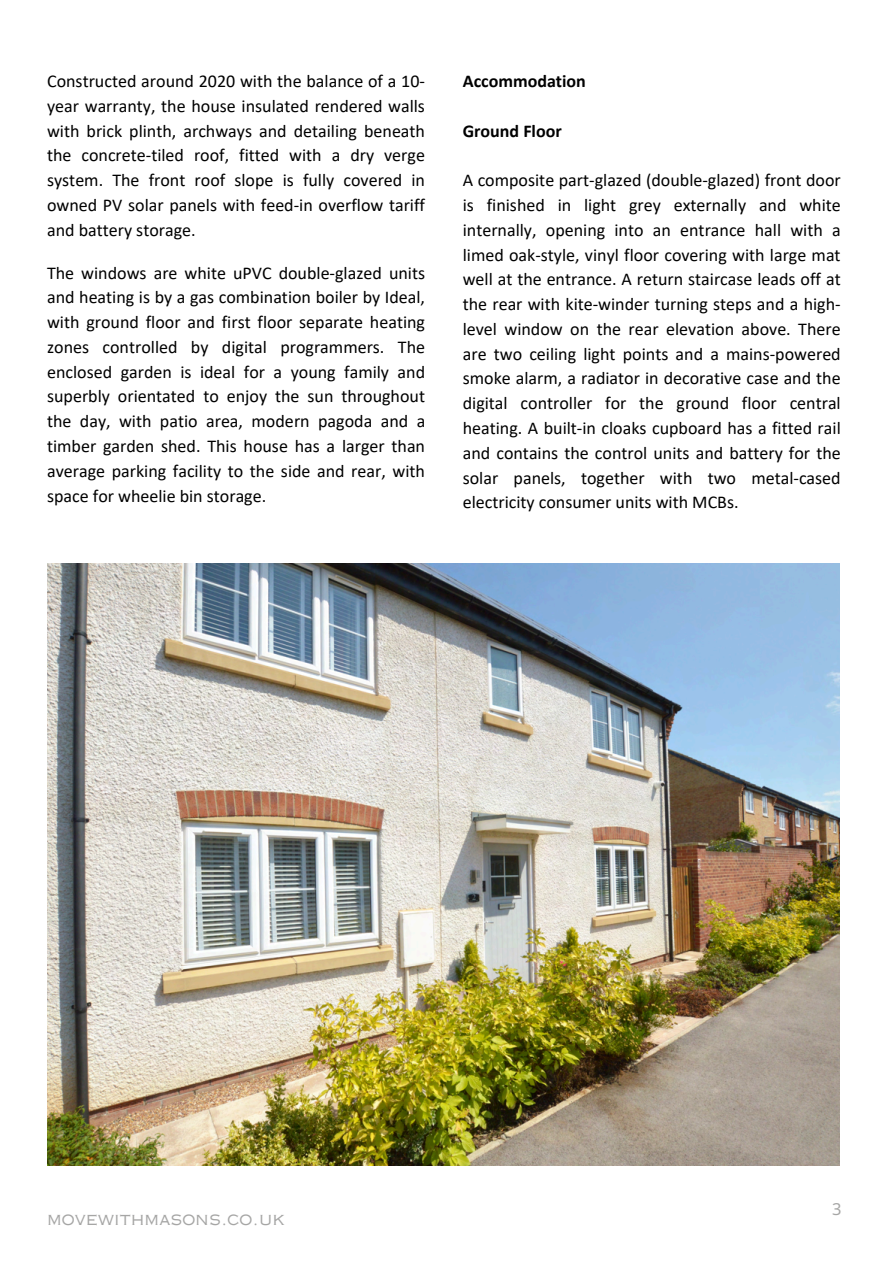
<style>
.page{position:relative;width:894px;height:1264px;background:#fff}
.page>*{position:absolute;margin:0;border:0;box-sizing:border-box;transform-origin:0 0}
.t1{font:18px/24.8px "Calibri";color:#000;text-align:justify}
.t2{font:700 18px "Calibri";color:#000}
.t3{font:16.5px "Copperplate Gothic LT Pro 32 AB";color:#a6a6a5}
.t4{font:16.5px "Noto Sans";color:#a6a6a5}
</style>
<div class="page">
<img style="left:47px;top:564px;width:792px;height:601px">
<p class="t1" style="left:47px;top:70px;width:379px">Constructed around 2020 with the balance of a 10- year warranty, the house insulated rendered walls with brick plinth, archways and detailing beneath the concrete-tiled roof, fitted with a dry verge system. The front roof slope is fully covered in owned PV solar panels with feed-in overflow tariff and battery storage.</p>
<p class="t1" style="left:47px;top:262px;width:379px">The windows are white uPVC double-glazed units and heating is by a gas combination boiler by Ideal, with ground floor and first floor separate heating zones controlled by digital programmers. The enclosed garden is ideal for a young family and superbly orientated to enjoy the sun throughout the day, with patio area, modern pagoda and a timber garden shed. This house has a larger than average parking facility to the side and rear, with space for wheelie bin storage.</p>
<p class="t2" style="left:462px;top:74px;width:125px">Accommodation</p>
<p class="t2" style="left:462px;top:123px;width:100px">Ground Floor</p>
<p class="t1" style="left:462px;top:169px;width:379px">A composite part-glazed (double-glazed) front door is finished in light grey externally and white internally, opening into an entrance hall with a limed oak-style, vinyl floor covering with large mat well at the entrance. A return staircase leads off at the rear with kite-winder turning steps and a high&shy;level window on the rear elevation above. There are two ceiling light points and a mains-powered smoke alarm, a radiator in decorative case and the digital controller for the ground floor central heating. A built-in cloaks cupboard has a fitted rail and contains the control units and battery for the solar panels, together with two metal-cased electricity consumer units with MCBs.</p>
<p class="t3" style="left:47px;top:1212px;width:239px">MOVEWITHMASONS.CO.UK</p>
<p class="t4" style="left:831px;top:1197px;width:11px">3</p>
</div>
